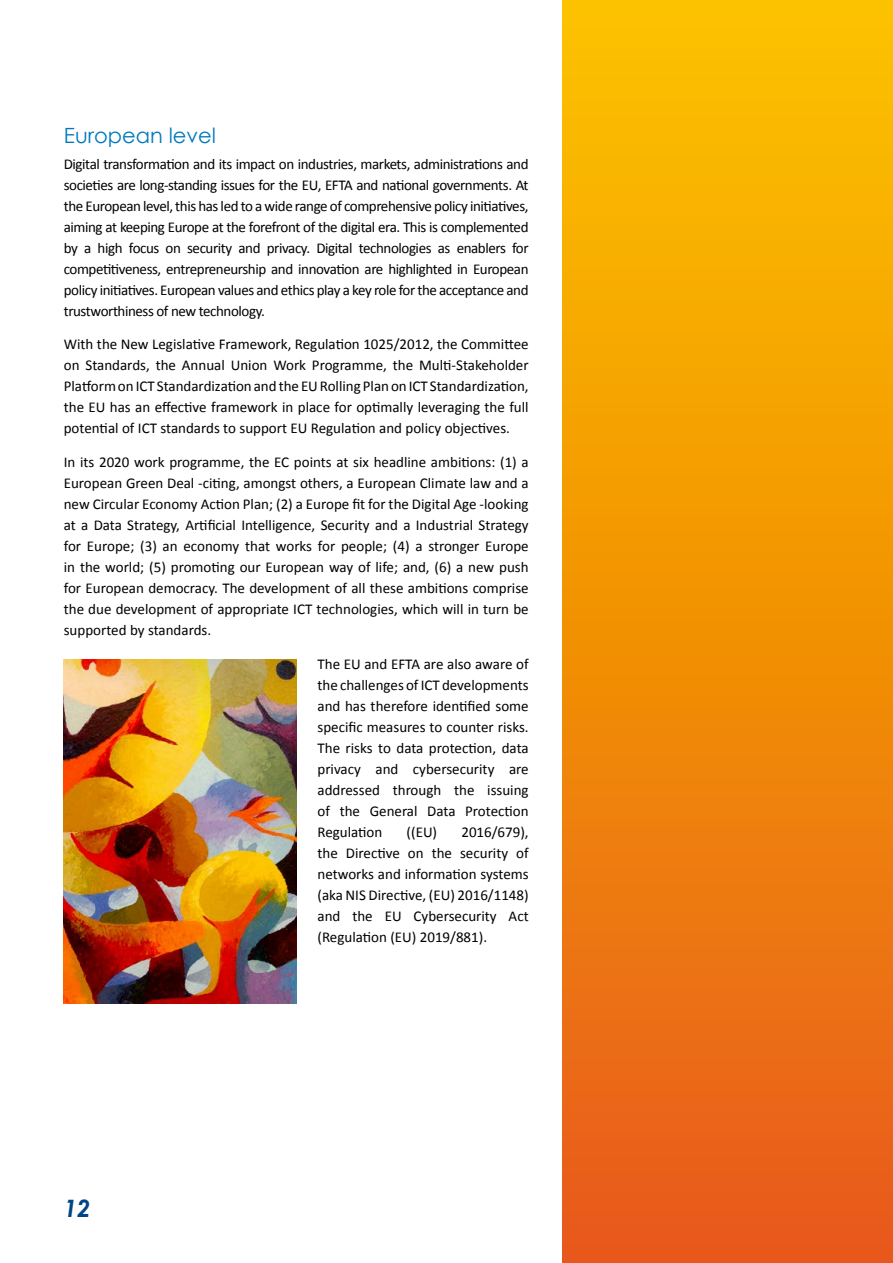
<style>
.page{position:relative;width:893px;height:1263px;background:#fff}
.page>*{position:absolute;margin:0;border:0;box-sizing:border-box;transform-origin:0 0}
.t1{font:italic 700 24px "Century Gothic";color:#004587}
.t2{font:21px "Century Gothic";color:#0079bc}
.t3{font:15px/21px "Calibri";color:#000;text-align:justify}
</style>
<div class="page">
<div style="left:563px;top:0;width:330px;height:1263px;background:linear-gradient(to bottom,#fcc500,#e85a19)"></div>
<img style="left:64px;top:659px;width:232px;height:344px">
<h2 class="t2" style="left:64px;top:123px;width:154px">European level</h2>
<p class="t3" style="left:64px;top:153px;width:466px">Digital transformation and its impact on industries, markets, administrations and societies are long-standing issues for the EU, EFTA and national governments. At the European level, this has led to a wide range of comprehensive policy initiatives, aiming at keeping Europe at the forefront of the digital era. This is complemented by a high focus on security and privacy. Digital technologies as enablers for competitiveness, entrepreneurship and innovation are highlighted in European policy initiatives. European values and ethics play a key role for the acceptance and trustworthiness of new technology.</p>
<p class="t3" style="left:64px;top:334px;width:466px">With the New Legislative Framework, Regulation 1025/2012, the Committee on Standards, the Annual Union Work Programme, the Multi-Stakeholder Platform on ICT Standardization and the EU Rolling Plan on ICT Standardization, the EU has an effective framework in place for optimally leveraging the full potential of ICT standards to support EU Regulation and policy objectives.</p>
<p class="t3" style="left:64px;top:452px;width:466px">In its 2020 work programme, the EC points at six headline ambitions: (1) a European Green Deal -citing, amongst others, a European Climate law and a new Circular Economy Action Plan; (2) a Europe fit for the Digital Age -looking at a Data Strategy, Artificial Intelligence, Security and a Industrial Strategy for Europe; (3) an economy that works for people; (4) a stronger Europe in the world; (5) promoting our European way of life; and, (6) a new push for European democracy. The development of all these ambitions comprise the due development of appropriate ICT technologies, which will in turn be supported by standards.</p>
<p class="t3" style="left:317px;top:653px;width:213px">The EU and EFTA are also aware of the challenges of ICT developments and has therefore identified some specific measures to counter risks.<br>The risks to data protection, data privacy and cybersecurity are addressed through the issuing of the General Data Protection Regulation</p>
<p class="t3" style="left:317px;top:821px;width:213px;text-indent:144px">2016/679), the Directive on the security of networks and information systems (aka NIS Directive, (EU) 2016/1148) and the EU Cybersecurity Act (Regulation (EU) 2019/881).</p>
<p class="t3" style="left:407px;top:821px;width:32px">((EU)</p>
<h1 class="t1" style="left:64px;top:1193px;width:28px">12</h1>
</div>
